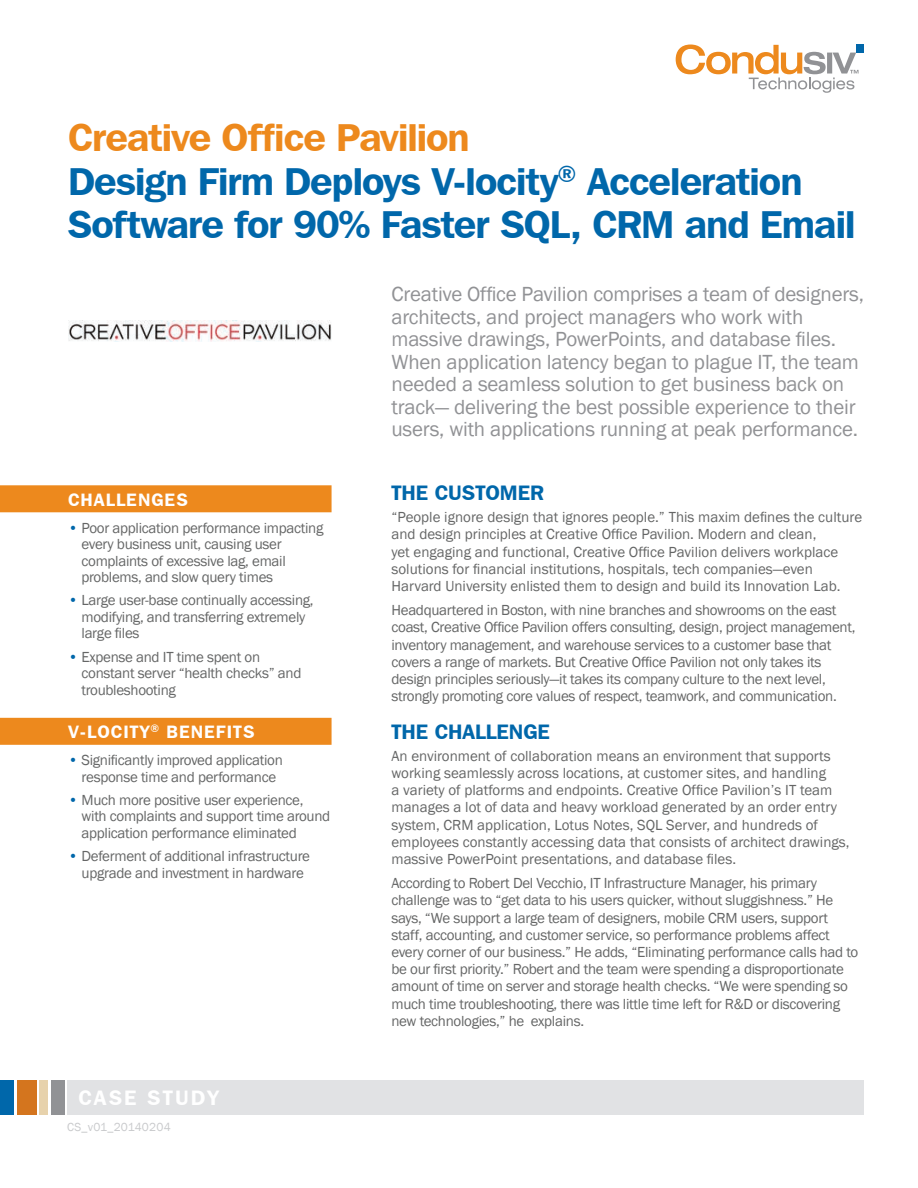
<style>
.page{position:relative;width:918px;height:1188px;background:#fff}
.page>*{position:absolute;margin:0;border:0;box-sizing:border-box;transform-origin:0 0}
.t1{font:600 39px/43.5px "Franklin Gothic IT Cby BT";letter-spacing:-.025em;color:#0067aa}
.t2{font:21px/22.5px "Franklin Gothic";letter-spacing:-.01em;color:#919295}
.t3{font:600 21px "Franklin Gothic IT Cby BT";color:#0067aa}
.t4{font:600 21px "Franklin Gothic IT Cby BT";letter-spacing:.1em;color:#fff}
.t5{font:600 18px "Franklin Gothic IT Cby BT";letter-spacing:.06em;color:#fff}
.t6{font:15px/17.2px "Franklin Gothic";letter-spacing:-.02em;color:#656666}
.t7{font:15px/17.2px "Franklin Gothic";color:#656666}
.t8{font:12px "Franklin Gothic";letter-spacing:.02em;color:#c9cacc}
.s1{color:#ed891d}
.s2{color:#0067aa}
</style>
<div class="page">
<div style="left:0;top:1080px;width:14px;height:34px;background:#0067aa"></div>
<div style="left:17px;top:1080px;width:19px;height:34px;background:#d4751e"></div>
<div style="left:39px;top:1080px;width:9px;height:34px;background:#e7d2ac"></div>
<div style="left:51px;top:1080px;width:13px;height:34px;background:#919295"></div>
<div style="left:67px;top:1080px;width:797px;height:34px;background:#e1e2e4"></div>
<div style="left:0;top:485px;width:332px;height:27px;background:#ed891d"></div>
<div style="left:0;top:718px;width:332px;height:27px;background:#ed891d"></div>
<div style="left:856px;top:44px;width:8px;height:9px;background:#0067aa"></div>
<svg style="left:676px;top:45px;width:183px;height:48px"></svg>
<img style="left:68px;top:321px;width:264px;height:21px">
<h1 class="t1" style="left:68px;top:115px;width:789px"><span class="s1">Creative Office Pavilion<br></span>Design Firm Deploys V-locity<sup>®</sup> Acceleration<br>Software for 90% Faster SQL, CRM and Email</h1>
<p class="t5" style="left:68px;top:488px;width:121px">CHALLENGES</p>
<p class="t6" style="left:82px;top:520px;width:243px;line-height:16.5px;text-indent:-14px"><span class="s2">•</span> Poor application performance impacting every business unit, causing user complaints of excessive lag, email problems, and slow query times</p>
<p class="t6" style="left:82px;top:592px;width:234px;line-height:16.5px;text-indent:-14px"><span class="s2">•</span> Large user-base continually accessing, modifying, and transferring extremely large files</p>
<p class="t6" style="left:82px;top:649px;width:221px;line-height:16.5px;text-indent:-14px"><span class="s2">•</span> Expense and IT time spent on constant server “health checks” and troubleshooting</p>
<p class="t5" style="left:68px;top:720px;width:188px">V-LOCITY<sup>®</sup> BENEFITS</p>
<p class="t6" style="left:68px;top:752px;width:216px;line-height:16.5px;text-align:center"><span class="s2">•</span> Significantly improved application response time and performance</p>
<p class="t6" style="left:82px;top:792px;width:250px;line-height:16.5px;text-indent:-14px"><span class="s2">•</span> Much more positive user experience, with complaints and support time around application performance eliminated</p>
<p class="t6" style="left:68px;top:848px;width:244px;line-height:16.5px;text-align:center"><span class="s2">•</span> Deferment of additional infrastructure upgrade and investment in hardware</p>
<h2 class="t4" style="left:78px;top:1085px;width:142px">CASE STUDY</h2>
<p class="t8" style="left:67px;top:1120px;width:105px">CS_v01_20140204</p>
<p class="t2" style="left:392px;top:283px;width:474px">Creative Office Pavilion comprises a team of designers, architects, and project managers who work with massive drawings, PowerPoints, and database files.<br>When application latency began to plague IT, the team needed a seamless solution to get business back on track— delivering the best possible experience to their users, with applications running at peak performance.</p>
<h2 class="t3" style="left:392px;top:480px;width:154px">THE CUSTOMER</h2>
<p class="t7" style="left:392px;top:509px;width:472px">“People ignore design that ignores people.” This maxim defines the culture and design principles at Creative Office Pavilion. Modern and clean,<br>yet engaging and functional, Creative Office Pavilion delivers workplace solutions for financial institutions, hospitals, tech companies—even Harvard University enlisted them to design and build its Innovation Lab.</p>
<p class="t6" style="left:392px;top:602px;width:466px">Headquartered in Boston, with nine branches and showrooms on the east coast, Creative Office Pavilion offers consulting, design, project management, inventory management, and warehouse services to a customer base that covers a range of markets. But Creative Office Pavilion not only takes its design principles seriously—it takes its company culture to the next level, strongly promoting core values of respect, teamwork, and communication.</p>
<h2 class="t3" style="left:392px;top:718px;width:160px">THE CHALLENGE</h2>
<p class="t7" style="left:392px;top:747px;width:460px">An environment of collaboration means an environment that supports working seamlessly across locations, at customer sites, and handling<br>a variety of platforms and endpoints. Creative Office Pavilion’s IT team manages a lot of data and heavy workload generated by an order entry system, CRM application, Lotus Notes, SQL Server, and hundreds of employees constantly accessing data that consists of architect drawings, massive PowerPoint presentations, and database files.</p>
<p class="t6" style="left:392px;top:875px;width:468px">According to Robert Del Vecchio, IT Infrastructure Manager, his primary challenge was to “get data to his users quicker, without sluggishness.” He says, “We support a large team of designers, mobile CRM users, support staff, accounting, and customer service, so performance problems affect every corner of our business.” He adds, “Eliminating performance calls had to be our first priority.” Robert and the team were spending a disproportionate amount of time on server and storage health checks. “We were spending so much time troubleshooting, there was little time left for R&amp;D or discovering new technologies,” he explains.</p>
</div>
